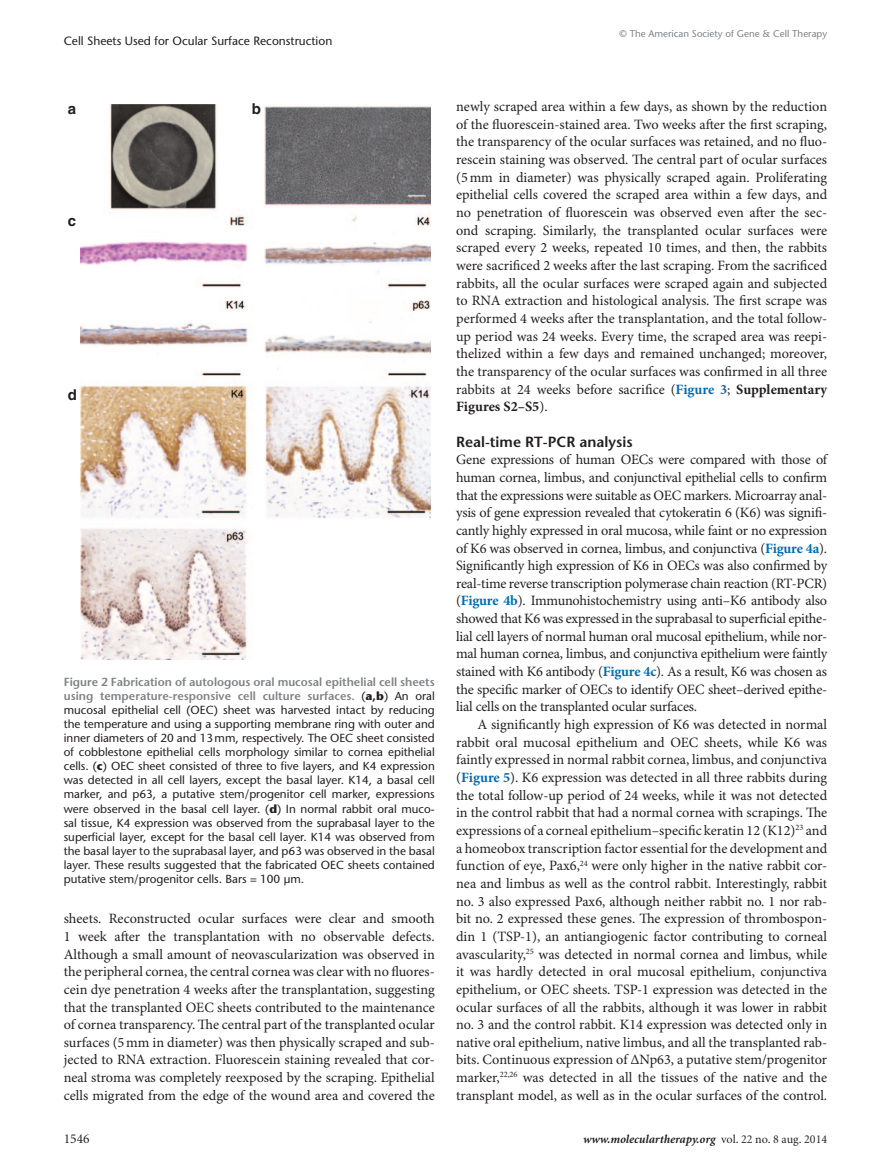
<style>
.page{position:relative;width:891px;height:1175px;background:#fff}
.page>*{position:absolute;margin:0;border:0;box-sizing:border-box;transform-origin:0 0}
.t1{font:700 15px "Helvetica";color:#231f20}
.t2{font:600 14.7px "ITC Stone Sans";color:#231f20}
.t3{font:14.25px/17.7px "Minion Pro";letter-spacing:-.005em;color:#231f20;text-align:justify}
.t4{font:13.5px "Minion";color:#231f20}
.t5{font:12px "Stone Sans";color:#231f20}
.t6{font:italic 700 12px "Minion";color:#231f20}
.t7{font:11.7px/14.1px "Stone Sans";color:#231f20;text-align:justify}
.t8{font:600 11.7px/14.1px "ITC Stone Sans";color:#808285}
.t9{font:9.75px "Stone Sans";color:#808285}
.s1{font-family:"Stone Sans";font-weight:400;color:#231f20}
.s2{font-family:"Stone Sans";font-weight:700;color:#231f20}
.s3{font-weight:700}
.s4{font-weight:700;color:#006cb3}
.s5{font-weight:400;font-style:normal}
</style>
<div class="page">
<img style="left:80px;top:105px;width:351px;height:554px">
<p class="t5" style="left:64px;top:34px;width:270px">Cell Sheets Used for Ocular Surface Reconstruction</p>
<p class="t9" style="left:620px;top:28px;width:209px">© The American Society of Gene &amp; Cell Therapy</p>
<p class="t1" style="left:68px;top:99px;width:10px">a</p>
<p class="t1" style="left:252px;top:99px;width:11px">b</p>
<p class="t1" style="left:68px;top:211px;width:10px">c</p>
<p class="t1" style="left:68px;top:385px;width:11px">d</p>
<p class="t8" style="left:64px;top:675px;width:373px">Figure 2 Fabrication of autologous oral mucosal epithelial cell sheets using temperature-responsive cell culture surfaces. <span class="s1">(</span><span class="s2">a,b</span><span class="s1">) An oral</span></p>
<p class="t7" style="left:64px;top:703px;width:373px">mucosal epithelial cell (OEC) sheet was harvested intact by reducing the temperature and using a supporting membrane ring with outer and inner diameters of 20 and 13mm, respectively. The OEC sheet consisted of cobblestone epithelial cells morphology similar to cornea epithelial cells. (<span class="s3">c</span>) OEC sheet consisted of three to five layers, and K4 expression was detected in all cell layers, except the basal layer. K14, a basal cell marker, and p63, a putative stem/progenitor cell marker, expressions were observed in the basal cell layer. (<span class="s3">d</span>) In normal rabbit oral muco&shy;sal tissue, K4 expression was observed from the suprabasal layer to the superficial layer, except for the basal cell layer. K14 was observed from the basal layer to the suprabasal layer, and p63 was observed in the basal layer. These results suggested that the fabricated OEC sheets contained putative stem/progenitor cells. Bars = 100 µm.</p>
<p class="t3" style="left:64px;top:910px;width:373px">sheets. Reconstructed ocular surfaces were clear and smooth 1 week after the transplantation with no observable defects.<br>Although a small amount of neovascularization was observed in the peripheral cornea, the central cornea was clear with no fluores&shy;cein dye penetration 4 weeks after the transplantation, suggesting that the transplanted OEC sheets contributed to the maintenance of cornea transparency. The central part of the transplanted ocular surfaces (5mm in diameter) was then physically scraped and sub&shy;jected to RNA extraction. Fluorescein staining revealed that cor&shy;neal stroma was completely reexposed by the scraping. Epithelial cells migrated from the edge of the wound area and covered the</p>
<p class="t3" style="left:456px;top:98px;width:373px">newly scraped area within a few days, as shown by the reduction of the fluorescein-stained area. Two weeks after the first scraping, the transparency of the ocular surfaces was retained, and no fluo&shy;rescein staining was observed. The central part of ocular surfaces (5mm in diameter) was physically scraped again. Proliferating epithelial cells covered the scraped area within a few days, and no penetration of fluorescein was observed even after the sec&shy;ond scraping. Similarly, the transplanted ocular surfaces were scraped every 2 weeks, repeated 10 times, and then, the rabbits were sacrificed 2 weeks after the last scraping. From the sacrificed rabbits, all the ocular surfaces were scraped again and subjected to RNA extraction and histological analysis. The first scrape was performed 4 weeks after the transplantation, and the total follow&shy;up period was 24 weeks. Every time, the scraped area was reepi&shy;thelized within a few days and remained unchanged; moreover, the transparency of the ocular surfaces was confirmed in all three rabbits at 24 weeks before sacrifice (<span class="s4">Figure 3</span>; <span class="s3">Supplementary Figures S2–S5</span>).</p>
<p class="t2" style="left:456px;top:432px;width:178px">Real-time RT-PCR analysis</p>
<p class="t3" style="left:456px;top:451px;width:373px">Gene expressions of human OECs were compared with those of human cornea, limbus, and conjunctival epithelial cells to confirm that the expressions were suitable as OEC markers. Microarray anal&shy;ysis of gene expression revealed that cytokeratin 6 (K6) was signifi&shy;cantly highly expressed in oral mucosa, while faint or no expression of K6 was observed in cornea, limbus, and conjunctiva (<span class="s4">Figure 4a</span>).<br>Significantly high expression of K6 in OECs was also confirmed by real-time reverse transcription polymerase chain reaction (RT-PCR) (<span class="s4">Figure 4b</span>). Immunohistochemistry using anti–K6 antibody also showed that K6 was expressed in the suprabasal to superficial epithe&shy;lial cell layers of normal human oral mucosal epithelium, while nor&shy;mal human cornea, limbus, and conjunctiva epithelium were faintly stained with K6 antibody (<span class="s4">Figure 4c</span>). As a result, K6 was chosen as the specific marker of OECs to identify OEC sheet–derived epithe&shy;lial cells on the transplanted ocular surfaces.</p>
<p class="t3" style="left:456px;top:716px;width:373px;text-indent:21px">A significantly high expression of K6 was detected in normal rabbit oral mucosal epithelium and OEC sheets, while K6 was faintly expressed in normal rabbit cornea, limbus, and conjunctiva (<span class="s4">Figure 5</span>). K6 expression was detected in all three rabbits during the total follow-up period of 24 weeks, while it was not detected in the control rabbit that had a normal cornea with scrapings. The expressions of a corneal epithelium–specific keratin 12 (K12)<sup>23</sup> and a homeobox transcription factor essential for the development and function of eye, Pax6,<sup>24</sup> were only higher in the native rabbit cor&shy;nea and limbus as well as the control rabbit. Interestingly, rabbit no. 3 also expressed Pax6, although neither rabbit no. 1 nor rab&shy;bit no. 2 expressed these genes. The expression of thrombospon&shy;din 1 (TSP-1), an antiangiogenic factor contributing to corneal avascularity,<sup>25</sup> was detected in normal cornea and limbus, while it was hardly detected in oral mucosal epithelium, conjunctiva epithelium, or OEC sheets. TSP-1 expression was detected in the ocular surfaces of all the rabbits, although it was lower in rabbit no. 3 and the control rabbit. K14 expression was detected only in native oral epithelium, native limbus, and all the transplanted rab&shy;bits. Continuous expression of ΔNp63, a putative stem/progenitor marker,<sup>22,26</sup> was detected in all the tissues of the native and the transplant model, as well as in the ocular surfaces of the control.</p>
<p class="t4" style="left:64px;top:1132px;width:27px">1546</p>
<p class="t6" style="left:583px;top:1133px;width:246px">www.moleculartherapy.org <span class="s5">vol. 22 no. 8 aug. 2014</span></p>
</div>
